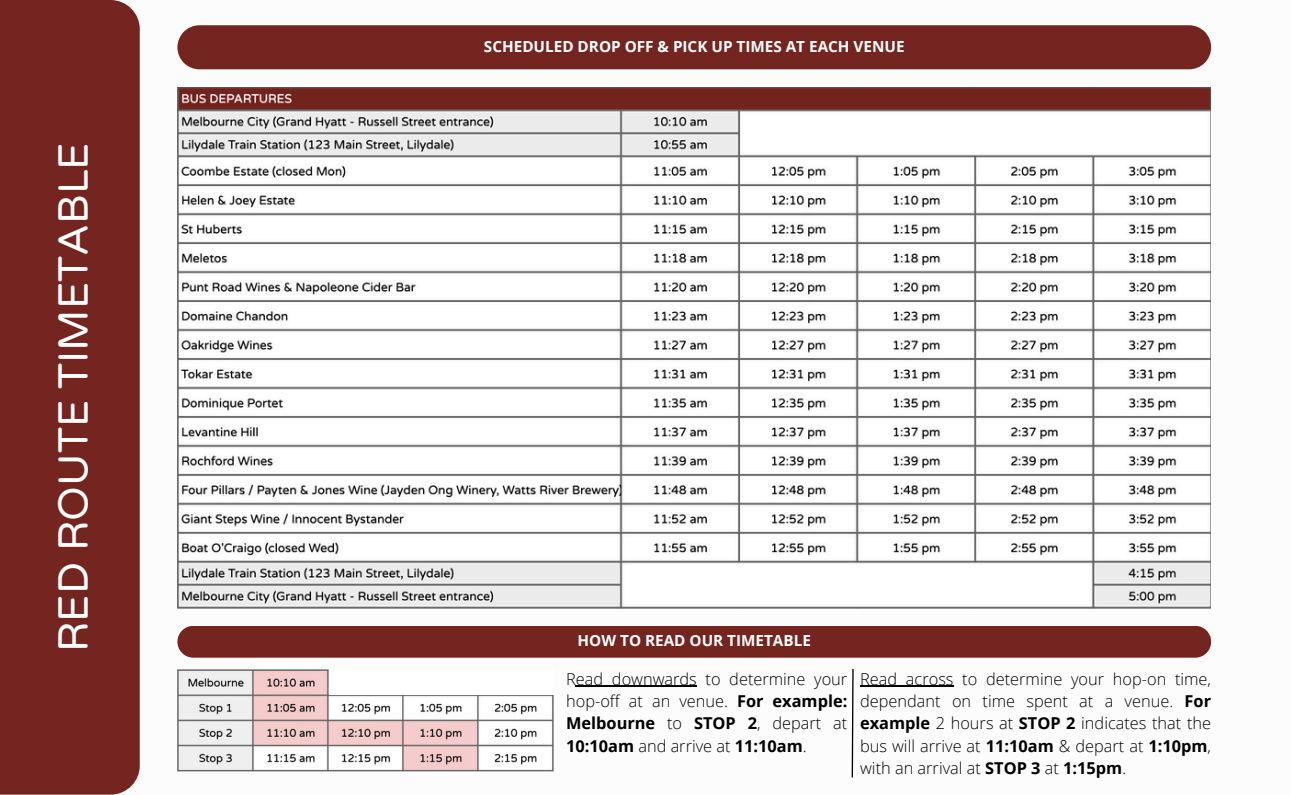
<style>
.page{position:relative;width:1291px;height:795px;background:#fff}
.page>*{position:absolute;margin:0;border:0;box-sizing:border-box;transform-origin:0 0}
.t1{font:42.7px "Varela Round";color:#fff}
.t2{font:300 16.28px/22.4px "Open Sans";color:#000;text-align:justify}
.t3{font:700 15.22px "Open Sans";color:#fff}
.s1{font-weight:700}
</style>
<div class="page">
<img style="left:177px;top:88px;width:1033px;height:520px">
<div style="left:0;top:0;width:140px;height:794px;background:#75251f"></div>
<div style="left:177px;top:25px;width:1033px;height:44px;background:#75251f"></div>
<div style="left:177px;top:625px;width:1033px;height:32px;background:#75251f;border-radius:16px"></div>
<img style="left:177px;top:669px;width:376px;height:102px">
<div style="left:328px;top:668px;width:225px;height:25px;background:#fff"></div>
<hr style="left:576px;top:685px;width:120px;height:1px;background:#000">
<hr style="left:860px;top:685px;width:93px;height:1px;background:#000">
<svg style="left:851px;top:668px;width:3px;height:110px"></svg>
<p class="t1" style="left:49px;top:651px;width:511px;rotate:-90deg">RED ROUTE TIMETABLE</p>
<h2 class="t3" style="left:484px;top:35px;width:422px">SCHEDULED DROP OFF &amp; PICK UP TIMES AT EACH VENUE</h2>
<p class="t3" style="left:577px;top:629px;width:235px">HOW TO READ OUR TIMETABLE</p>
<p class="t2" style="left:566px;top:666px;width:282px">Read downwards to determine your hop-off at an venue. <span class="s1">For example:<br>Melbourne</span> to <span class="s1">STOP 2</span>, depart at <span class="s1">10:10am</span> and arrive at <span class="s1">11:10am</span>.</p>
<p class="t2" style="left:860px;top:666px;width:352px">Read across to determine your hop-on time, dependant on time spent at a venue. <span class="s1">For example</span> 2 hours at <span class="s1">STOP 2</span> indicates that the bus will arrive at <span class="s1">11:10am</span> &amp; depart at <span class="s1">1:10pm</span>, with an arrival at <span class="s1">STOP 3</span> at <span class="s1">1:15pm</span>.</p>
</div>
